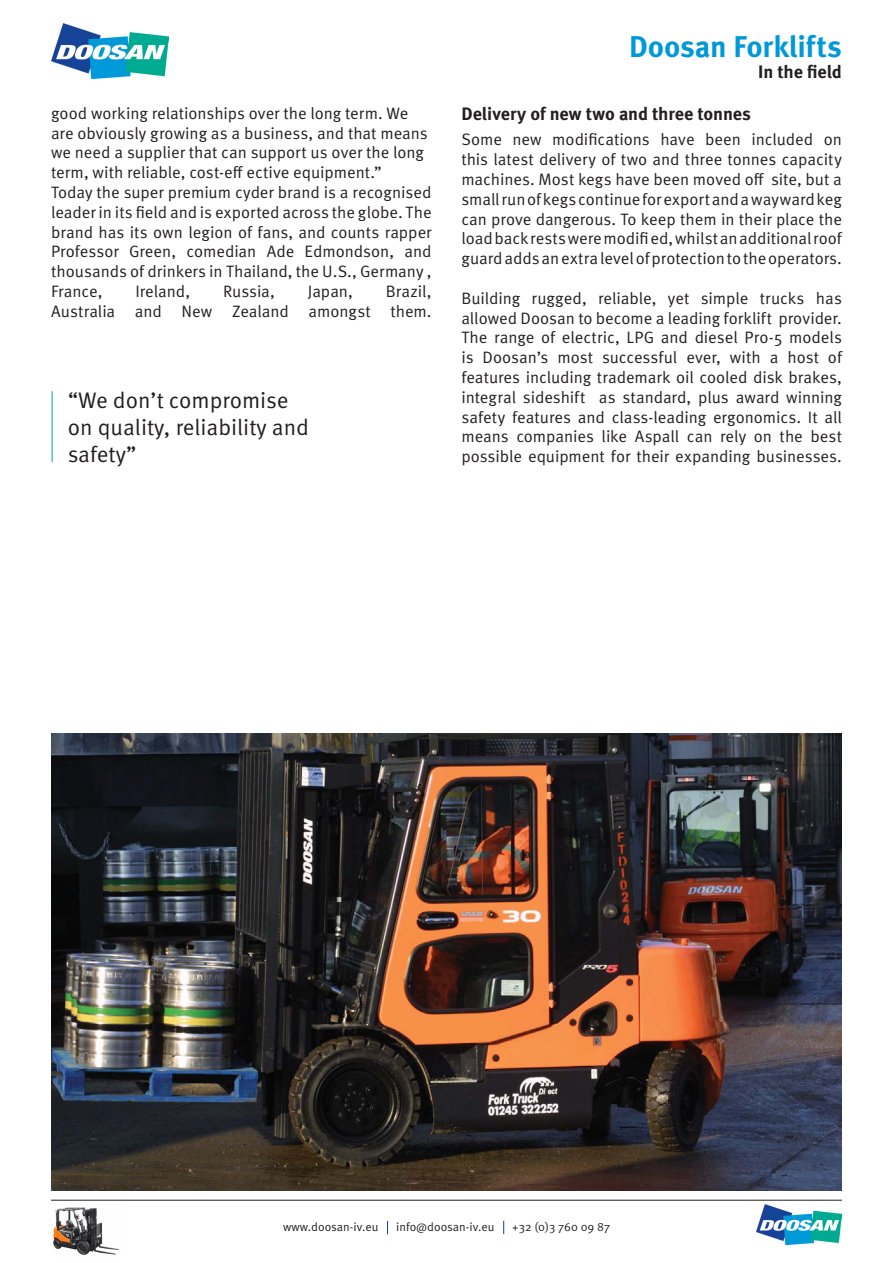
<style>
.page{position:relative;width:893px;height:1263px;background:#fff}
.page>*{position:absolute;margin:0;border:0;box-sizing:border-box;transform-origin:0 0}
.t1{font:700 30px "Meta Pro";letter-spacing:-.005em;color:#0099d8}
.t2{font:22.5px/27px "Meta Pro";color:#231f20}
.t3{font:700 18px "Meta Pro";letter-spacing:-.005em;color:#231f20}
.t4{font:16.5px/19.8px "Meta Pro";letter-spacing:-.005em;color:#231f20;text-align:justify}
.t5{font:12px "Meta Pro";color:#231f20}
</style>
<div class="page">
<hr style="left:51px;top:1200px;width:791px;height:1px;background:#231f20">
<svg style="left:387px;top:1221px;width:1px;height:13px"></svg>
<svg style="left:503px;top:1221px;width:1px;height:13px"></svg>
<img style="left:756px;top:1205px;width:86px;height:40px">
<img style="left:52px;top:24px;width:116px;height:54px">
<hr style="left:52px;top:391px;width:1px;height:71px;background:#0099d8">
<img style="left:53px;top:1207px;width:66px;height:48px">
<img style="left:52px;top:733px;width:790px;height:458px">
<p class="t4" style="left:51px;top:104px;width:382px;text-align:left">good working relationships over the long term. We are obviously growing as a business, and that means we need a supplier that can support us over the long term, with reliable, cost-eff ective equipment.”<br>Today the super premium cyder brand is a recognised leader in its field and is exported across the globe. The brand has its own legion of fans, and counts rapper Professor Green, comedian Ade Edmondson, and thousands of drinkers in Thailand, the U.S., Germany , France,</p>
<p class="t4" style="left:135px;top:282px;width:56px">Ireland,</p>
<p class="t4" style="left:223px;top:282px;width:53px">Russia,</p>
<p class="t4" style="left:308px;top:282px;width:47px">Japan,</p>
<p class="t4" style="left:51px;top:282px;width:382px;text-align:right">Brazil,<br>Australia and New Zealand amongst them.</p>
<h2 class="t2" style="left:68px;top:388px;width:243px">“We don’t compromise on quality, reliability and safety”</h2>
<h1 class="t1" style="left:629px;top:27px;width:214px">Doosan Forklifts</h1>
<p class="t3" style="left:758px;top:61px;width:85px">In the field</p>
<p class="t3" style="left:461px;top:102px;width:291px">Delivery of new two and three tonnes</p>
<p class="t4" style="left:461px;top:130px;width:382px">Some new modifications have been included on this latest delivery of two and three tonnes capacity machines. Most kegs have been moved off site, but a small run of kegs continue for export and a wayward keg can prove dangerous. To keep them in their place the load back rests were modifi ed, whilst an additional roof guard adds an extra level of protection to the operators.</p>
<p class="t4" style="left:461px;top:289px;width:382px">Building rugged, reliable, yet simple trucks has allowed Doosan to become a leading forklift provider.<br>The range of electric, LPG and diesel Pro-5 models is Doosan’s most successful ever, with a host of features including trademark oil cooled disk brakes, integral sideshift as standard, plus award winning safety features and class-leading ergonomics. It all means companies like Aspall can rely on the best possible equipment for their expanding businesses.</p>
<p class="t5" style="left:283px;top:1219px;width:97px">www.doosan-iv.eu</p>
<p class="t5" style="left:396px;top:1219px;width:100px">info@doosan-iv.eu</p>
<p class="t5" style="left:512px;top:1219px;width:99px">+32 (0)3 760 09 87</p>
</div>
